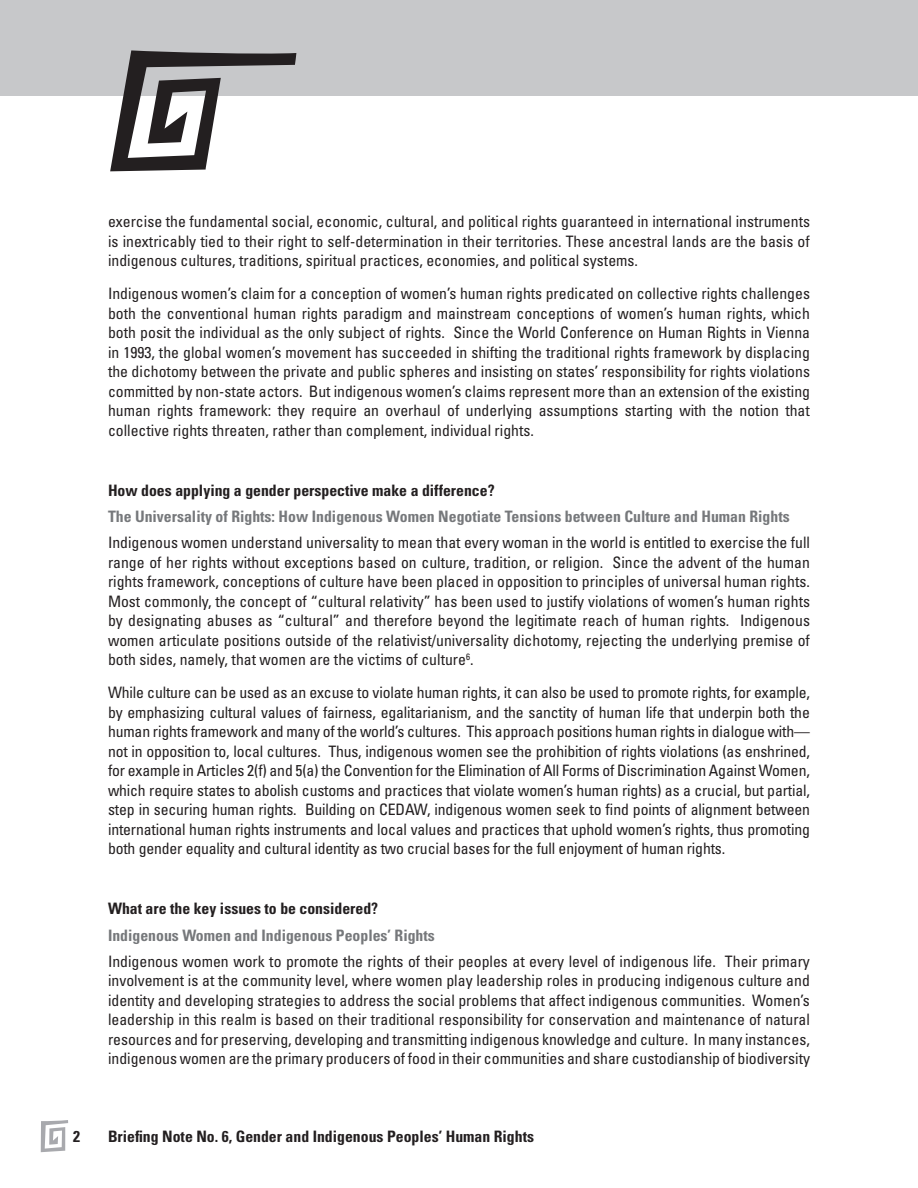
<style>
.page{position:relative;width:918px;height:1188px;background:#fff}
.page>*{position:absolute;margin:0;border:0;box-sizing:border-box;transform-origin:0 0}
.t1{font:condensed 15.75px/19.5px "Univers LT Std";color:#231f20;text-align:justify}
.crosshead_marko_BLK{font:700 condensed 15.75px "Univers LT Std";color:#231f20}
.t2{font:700 condensed 15.75px "Univers LT Std";color:#76787b}
</style>
<div class="page">
<svg style="left:41px;top:1120px;width:27px;height:32px"></svg>
<div style="left:0;top:0;width:918px;height:96px;background:#c7c8ca"></div>
<svg style="left:110px;top:50px;width:186px;height:121px"></svg>
<p class="t1" style="left:108px;top:212px;width:704px">exercise the fundamental social, economic, cultural, and political rights guaranteed in international instruments is inextricably tied to their right to self-determination in their territories. These ancestral lands are the basis of indigenous cultures, traditions, spiritual practices, economies, and political systems.</p>
<p class="t1" style="left:108px;top:284px;width:704px">Indigenous women’s claim for a conception of women’s human rights predicated on collective rights challenges both the conventional human rights paradigm and mainstream conceptions of women’s human rights, which both posit the individual as the only subject of rights. Since the World Conference on Human Rights in Vienna in 1993, the global women’s movement has succeeded in shifting the traditional rights framework by displacing the dichotomy between the private and public spheres and insisting on states’ responsibility for rights violations committed by non-state actors. But indigenous women’s claims represent more than an extension of the existing human rights framework: they require an overhaul of underlying assumptions starting with the notion that collective rights threaten, rather than complement, individual rights.</p>
<p class="crosshead_marko_BLK" style="left:108px;top:481px;width:388px">How does applying a gender perspective make a difference?</p>
<p class="t2" style="left:108px;top:507px;width:683px">The Universality of Rights: How Indigenous Women Negotiate Tensions between Culture and Human Rights</p>
<p class="t1" style="left:108px;top:533px;width:704px">Indigenous women understand universality to mean that every woman in the world is entitled to exercise the full range of her rights without exceptions based on culture, tradition, or religion. Since the advent of the human rights framework, conceptions of culture have been placed in opposition to principles of universal human rights.<br>Most commonly, the concept of “cultural relativity” has been used to justify violations of women’s human rights by designating abuses as “cultural” and therefore beyond the legitimate reach of human rights. Indigenous women articulate positions outside of the relativist/universality dichotomy, rejecting the underlying premise of both sides, namely, that women are the victims of culture<sup>6</sup>.</p>
<p class="t1" style="left:108px;top:683px;width:704px">While culture can be used as an excuse to violate human rights, it can also be used to promote rights, for example, by emphasizing cultural values of fairness, egalitarianism, and the sanctity of human life that underpin both the human rights framework and many of the world’s cultures. This approach positions human rights in dialogue with— not in opposition to, local cultures. Thus, indigenous women see the prohibition of rights violations (as enshrined, for example in Articles 2(f) and 5(a) the Convention for the Elimination of All Forms of Discrimination Against Women, which require states to abolish customs and practices that violate women’s human rights) as a crucial, but partial, step in securing human rights. Building on CEDAW, indigenous women seek to find points of alignment between international human rights instruments and local values and practices that uphold women’s rights, thus promoting both gender equality and cultural identity as two crucial bases for the full enjoyment of human rights.</p>
<p class="crosshead_marko_BLK" style="left:108px;top:899px;width:272px">What are the key issues to be considered?</p>
<p class="t2" style="left:108px;top:925px;width:328px">Indigenous Women and Indigenous Peoples’ Rights</p>
<p class="t1" style="left:108px;top:951px;width:704px">Indigenous women work to promote the rights of their peoples at every level of indigenous life. Their primary involvement is at the community level, where women play leadership roles in producing indigenous culture and identity and developing strategies to address the social problems that affect indigenous communities. Women’s leadership in this realm is based on their traditional responsibility for conservation and maintenance of natural resources and for preserving, developing and transmitting indigenous knowledge and culture. In many instances, indigenous women are the primary producers of food in their communities and share custodianship of biodiversity</p>
<p class="crosshead_marko_BLK" style="left:73px;top:1127px;width:8px">2</p>
<p class="crosshead_marko_BLK" style="left:108px;top:1127px;width:428px">Briefing Note No. 6, Gender and Indigenous Peoples’ Human Rights</p>
</div>
